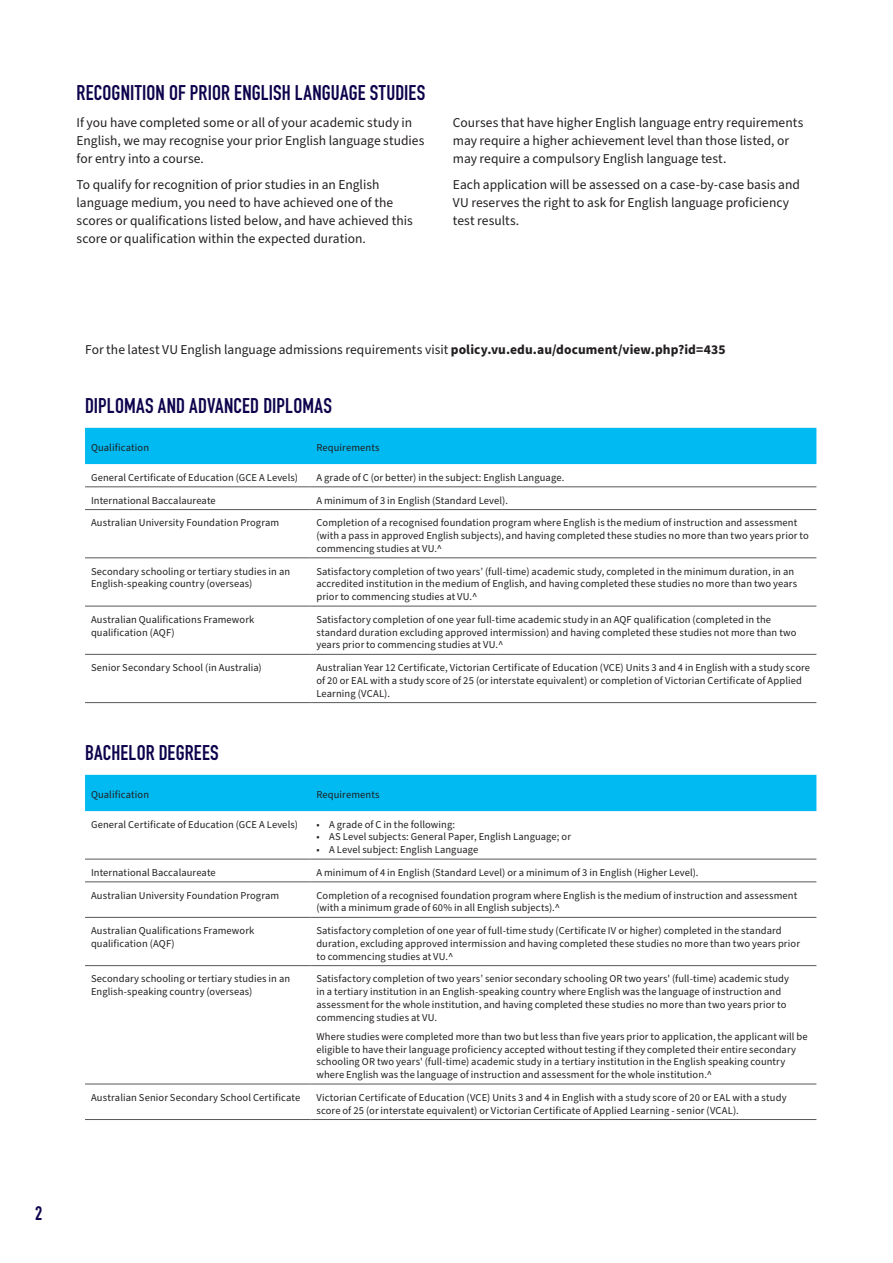
<style>
.page{position:relative;width:893px;height:1263px;background:#fff}
.page>*{position:absolute;margin:0;border:0;box-sizing:border-box;transform-origin:0 0}
.t1{font:21px "DIN Engschrift LT Pro";letter-spacing:.01em;color:#0c034c}
.t2{font:19.35px "DIN Engschrift LT Pro";color:#0c034c}
.t3{font:13.5px/18px "Source Sans Pro";color:#231f20}
.t4{font:10.5px/12.8px "Source Sans Pro";letter-spacing:.01em;color:#231f20}
.s1{font-weight:700}
</style>
<div class="page">
<div style="left:85px;top:428px;width:731px;height:36px;background:#00baf1"></div>
<hr style="left:85px;top:487px;width:225px;height:1px;background:#57585a">
<hr style="left:310px;top:487px;width:506px;height:1px;background:#57585a">
<hr style="left:85px;top:509px;width:225px;height:1px;background:#57585a">
<hr style="left:310px;top:509px;width:506px;height:1px;background:#57585a">
<hr style="left:85px;top:558px;width:225px;height:1px;background:#57585a">
<hr style="left:310px;top:558px;width:506px;height:1px;background:#57585a">
<hr style="left:85px;top:606px;width:225px;height:1px;background:#57585a">
<hr style="left:310px;top:606px;width:506px;height:1px;background:#57585a">
<hr style="left:85px;top:654px;width:225px;height:1px;background:#57585a">
<hr style="left:310px;top:654px;width:506px;height:1px;background:#57585a">
<hr style="left:85px;top:702px;width:225px;height:1px;background:#57585a">
<hr style="left:310px;top:702px;width:506px;height:1px;background:#57585a">
<div style="left:85px;top:775px;width:731px;height:36px;background:#00baf1"></div>
<hr style="left:85px;top:859px;width:225px;height:1px;background:#57585a">
<hr style="left:310px;top:859px;width:506px;height:1px;background:#57585a">
<hr style="left:85px;top:881px;width:225px;height:1px;background:#57585a">
<hr style="left:310px;top:881px;width:506px;height:1px;background:#57585a">
<hr style="left:85px;top:917px;width:225px;height:1px;background:#57585a">
<hr style="left:310px;top:917px;width:506px;height:1px;background:#57585a">
<hr style="left:85px;top:965px;width:225px;height:1px;background:#57585a">
<hr style="left:310px;top:965px;width:506px;height:1px;background:#57585a">
<hr style="left:85px;top:1084px;width:225px;height:1px;background:#57585a">
<hr style="left:310px;top:1084px;width:506px;height:1px;background:#57585a">
<hr style="left:85px;top:1119px;width:225px;height:1px;background:#57585a">
<hr style="left:310px;top:1119px;width:506px;height:1px;background:#57585a">
<h1 class="t1" style="left:77px;top:80px;width:350px">RECOGNITION OF PRIOR ENGLISH LANGUAGE STUDIES</h1>
<p class="t3" style="left:77px;top:113px;width:349px">If you have completed some or all of your academic study in<br>English, we may recognise your prior English language studies for entry into a course.</p>
<p class="t3" style="left:77px;top:176px;width:338px">To qualify for recognition of prior studies in an English language medium, you need to have achieved one of the scores or qualifications listed below, and have achieved this score or qualification within the expected duration.</p>
<p class="t3" style="left:453px;top:113px;width:352px">Courses that have higher English language entry requirements may require a higher achievement level than those listed, or may require a compulsory English language test.</p>
<p class="t3" style="left:453px;top:176px;width:349px">Each application will be assessed on a case-by-case basis and<br>VU reserves the right to ask for English language proficiency test results.</p>
<h2 class="t2" style="left:35px;top:1202px;width:9px">2</h2>
<p class="t3" style="left:85px;top:341px;width:642px">For the latest VU English language admissions requirements visit <span class="s1">policy.vu.edu.au/document/view.php?id=435</span></p>
<h1 class="t1" style="left:85px;top:394px;width:248px">DIPLOMAS AND ADVANCED DIPLOMAS</h1>
<p class="t4" style="left:91px;top:442px;width:60px">Qualification</p>
<p class="t4" style="left:316px;top:442px;width:65px">Requirements</p>
<p class="t4" style="left:91px;top:471px;width:208px">General Certificate of Education (GCE A Levels)</p>
<p class="t4" style="left:316px;top:471px;width:249px">A grade of C (or better) in the subject: English Language.</p>
<p class="t4" style="left:91px;top:494px;width:126px">International Baccalaureate</p>
<p class="t4" style="left:316px;top:494px;width:193px">A minimum of 3 in English (Standard Level).</p>
<p class="t4" style="left:91px;top:517px;width:190px">Australian University Foundation Program</p>
<p class="t4" style="left:316px;top:517px;width:494px">Completion of a recognised foundation program where English is the medium of instruction and assessment (with a pass in approved English subjects), and having completed these studies no more than two years prior to commencing studies at VU.^</p>
<p class="t4" style="left:91px;top:565px;width:201px">Secondary schooling or tertiary studies in an<br>English-speaking country (overseas)</p>
<p class="t4" style="left:316px;top:565px;width:482px">Satisfactory completion of two years’ (full-time) academic study, completed in the minimum duration, in an accredited institution in the medium of English, and having completed these studies no more than two years prior to commencing studies at VU.^</p>
<p class="t4" style="left:91px;top:613px;width:165px">Australian Qualifications Framework qualification (AQF)</p>
<p class="t4" style="left:316px;top:613px;width:482px">Satisfactory completion of one year full-time academic study in an AQF qualification (completed in the standard duration excluding approved intermission) and having completed these studies not more than two years prior to commencing studies at VU.^</p>
<p class="t4" style="left:91px;top:661px;width:172px">Senior Secondary School (in Australia)</p>
<p class="t4" style="left:316px;top:661px;width:495px">Australian Year 12 Certificate, Victorian Certificate of Education (VCE) Units 3 and 4 in English with a study score of 20 or EAL with a study score of 25 (or interstate equivalent) or completion of Victorian Certificate of Applied<br>Learning (VCAL).</p>
<h1 class="t1" style="left:85px;top:741px;width:135px">BACHELOR DEGREES</h1>
<p class="t4" style="left:91px;top:789px;width:60px">Qualification</p>
<p class="t4" style="left:316px;top:789px;width:65px">Requirements</p>
<p class="t4" style="left:91px;top:818px;width:208px">General Certificate of Education (GCE A Levels)</p>
<p class="t4" style="left:316px;top:818px;width:140px">• A grade of C in the following:</p>
<p class="t4" style="left:316px;top:831px;width:256px">• AS Level subjects: General Paper, English Language; or</p>
<p class="t4" style="left:316px;top:843px;width:163px">• A Level subject: English Language</p>
<p class="t4" style="left:91px;top:866px;width:126px">International Baccalaureate</p>
<p class="t4" style="left:316px;top:866px;width:384px">A minimum of 4 in English (Standard Level) or a minimum of 3 in English (Higher Level).</p>
<p class="t4" style="left:91px;top:889px;width:190px">Australian University Foundation Program</p>
<p class="t4" style="left:316px;top:889px;width:482px">Completion of a recognised foundation program where English is the medium of instruction and assessment (with a minimum grade of 60% in all English subjects).^</p>
<p class="t4" style="left:91px;top:924px;width:165px">Australian Qualifications Framework qualification (AQF)</p>
<p class="t4" style="left:316px;top:924px;width:485px">Satisfactory completion of one year of full-time study (Certificate IV or higher) completed in the standard duration, excluding approved intermission and having completed these studies no more than two years prior to commencing studies at VU.^</p>
<p class="t4" style="left:91px;top:973px;width:201px">Secondary schooling or tertiary studies in an<br>English-speaking country (overseas)</p>
<p class="t4" style="left:316px;top:973px;width:474px">Satisfactory completion of two years’ senior secondary schooling OR two years' (full-time) academic study in a tertiary institution in an English-speaking country where English was the language of instruction and assessment for the whole institution, and having completed these studies no more than two years prior to commencing studies at VU.</p>
<p class="t4" style="left:316px;top:1030px;width:493px">Where studies were completed more than two but less than five years prior to application, the applicant will be eligible to have their language proficiency accepted without testing if they completed their entire secondary schooling OR two years' (full-time) academic study in a tertiary institution in the English speaking country where English was the language of instruction and assessment for the whole institution.^</p>
<p class="t4" style="left:91px;top:1091px;width:211px">Australian Senior Secondary School Certificate</p>
<p class="t4" style="left:316px;top:1091px;width:472px">Victorian Certificate of Education (VCE) Units 3 and 4 in English with a study score of 20 or EAL with a study score of 25 (or interstate equivalent) or Victorian Certificate of Applied Learning - senior (VCAL).</p>
</div>
